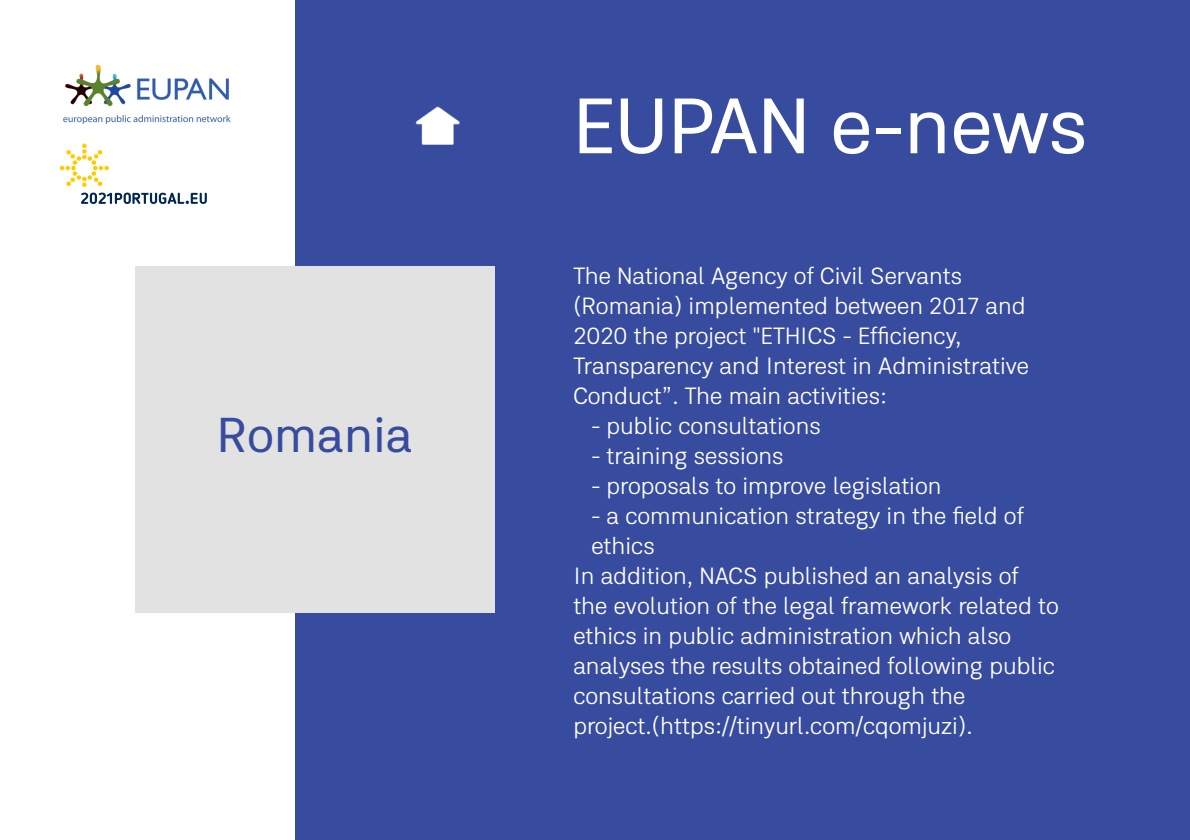
<style>
.page{position:relative;width:1190px;height:840px;background:#fff}
.page>*{position:absolute;margin:0;border:0;box-sizing:border-box;transform-origin:0 0}
.t1{font:80px "Kommon Grotesk";color:#fff}
.t2{font:50px "Kommon Grotesk";color:#374b9f}
.t3{font:24px/30px "Kommon Grotesk";color:#fff}
</style>
<div class="page">
<div style="left:295px;top:0;width:895px;height:840px;background:#374b9f"></div>
<svg style="left:60px;top:144px;width:46px;height:43px"></svg>
<svg style="left:81px;top:193px;width:25px;height:11px"></svg>
<img style="left:63px;top:65px;width:43px;height:59px">
<img style="left:106px;top:73px;width:389px;height:540px">
<h2 class="t2" style="left:217px;top:399px;width:197px">Romania</h2>
<h1 class="t1" style="left:573px;top:69px;width:515px">EUPAN e-news</h1>
<p class="t3" style="left:573px;top:261px;width:457px">The National Agency of Civil Servants (Romania) implemented between 2017 and 2020 the project "ETHICS - Efficiency, Transparency and Interest in Administrative Conduct”. The main activities:</p>
<p class="t3" style="left:591px;top:411px;width:231px">- public consultations</p>
<p class="t3" style="left:591px;top:441px;width:194px">- training sessions</p>
<p class="t3" style="left:591px;top:471px;width:352px">- proposals to improve legislation</p>
<p class="t3" style="left:591px;top:501px;width:434px">- a communication strategy in the field of</p>
<p class="t3" style="left:591px;top:531px;width:65px">ethics</p>
<p class="t3" style="left:573px;top:561px;width:447px">In addition, NACS published an analysis of</p>
<p class="t3" style="left:573px;top:591px;width:487px">the evolution of the legal framework related to</p>
<p class="t3" style="left:573px;top:621px;width:440px">ethics in public administration which also</p>
<p class="t3" style="left:573px;top:651px;width:483px">analyses the results obtained following public</p>
<p class="t3" style="left:573px;top:681px;width:394px">consultations carried out through the</p>
<p class="t3" style="left:573px;top:711px;width:401px">project.(https://tinyurl.com/cqomjuzi).</p>
</div>
